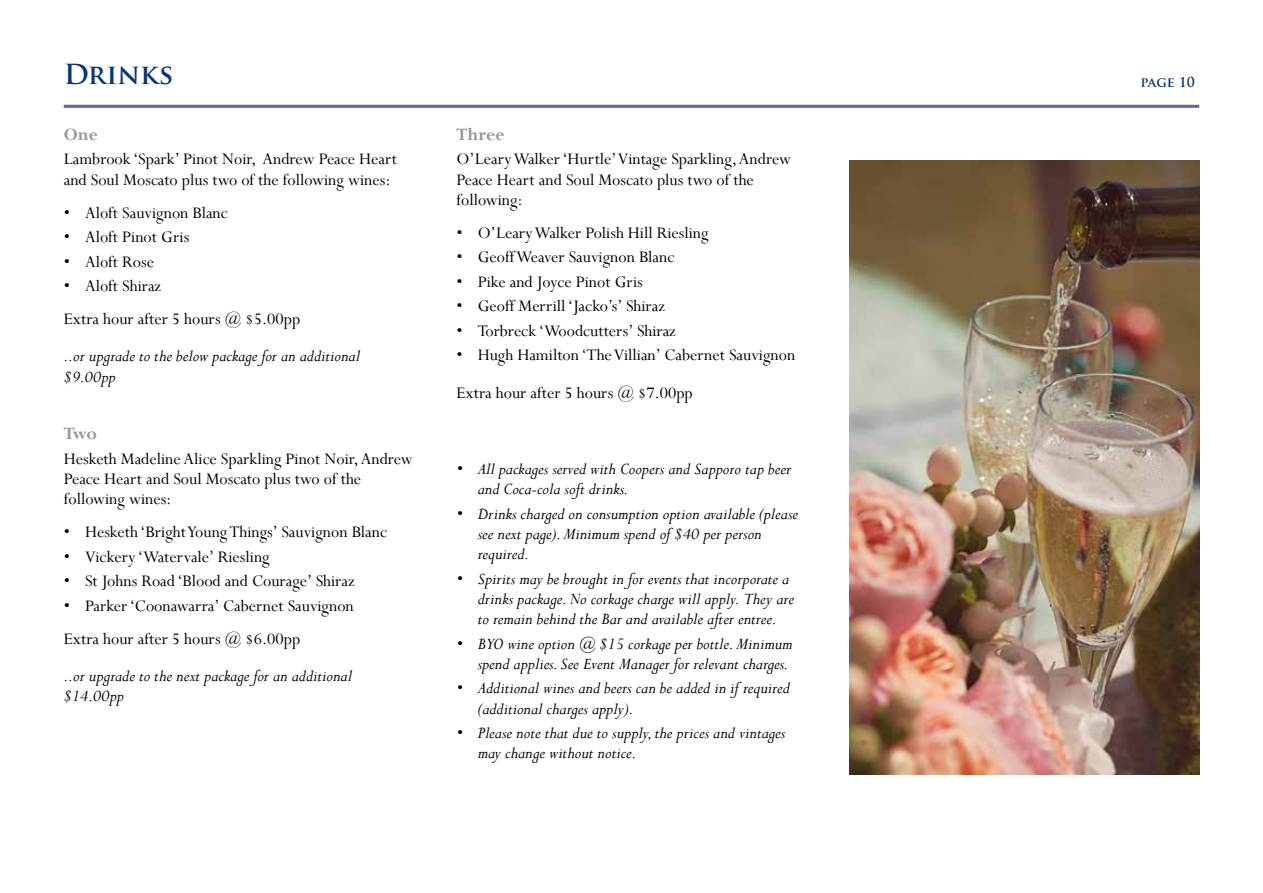
<style>
.page{position:relative;width:1263px;height:893px;background:#fff}
.page>*{position:absolute;margin:0;border:0;box-sizing:border-box;transform-origin:0 0}
.t1{font:700 27px "Trajan Pro";color:#06357a}
.t2{font:700 19.5px "Perpetua";color:#939598}
.t3{font:18px/20.2px "Perpetua";color:#000}
.t4{font:italic 18px/20.2px "Perpetua";color:#000}
.t5{font:700 13.5px "Trajan Pro";color:#06357a}
</style>
<div class="page">
<img style="left:849px;top:161px;width:350px;height:614px">
<hr style="left:64px;top:105px;width:1135px;height:3px;background:#5e67af">
<h1 class="t1" style="left:64px;top:57px;width:111px">Drinks</h1>
<p class="t2" style="left:64px;top:122px;width:36px">One</p>
<p class="t3" style="left:64px;top:149px;width:335px">Lambrook ‘Spark’ Pinot Noir, Andrew Peace Heart and Soul Moscato plus two of the following wines:</p>
<p class="t3" style="left:64px;top:202px;width:165px">• Aloft Sauvignon Blanc</p>
<p class="t3" style="left:64px;top:226px;width:127px">• Aloft Pinot Gris</p>
<p class="t3" style="left:64px;top:251px;width:92px">• Aloft Rose</p>
<p class="t3" style="left:64px;top:269px;width:238px;line-height:33px">• Aloft Shiraz<br>Extra hour after 5 hours @ $5.00pp</p>
<p class="t4" style="left:64px;top:345px;width:298px">..or upgrade to the below package for an additional $9.00pp</p>
<p class="t2" style="left:64px;top:421px;width:35px">Two</p>
<p class="t3" style="left:64px;top:448px;width:351px">Hesketh Madeline Alice Sparkling Pinot Noir, Andrew<br>Peace Heart and Soul Moscato plus two of the following wines:</p>
<p class="t3" style="left:64px;top:521px;width:325px">• Hesketh ‘Bright Young Things’ Sauvignon Blanc</p>
<p class="t3" style="left:64px;top:546px;width:207px">• Vickery ‘Watervale’ Riesling</p>
<p class="t3" style="left:64px;top:570px;width:292px">• St Johns Road ‘Blood and Courage’ Shiraz</p>
<p class="t3" style="left:64px;top:589px;width:292px;line-height:33px">• Parker ‘Coonawarra’ Cabernet Sauvignon<br>Extra hour after 5 hours @ $6.00pp</p>
<p class="t4" style="left:64px;top:665px;width:290px">..or upgrade to the next package for an additional $14.00pp</p>
<p class="t2" style="left:456px;top:122px;width:50px">Three</p>
<p class="t3" style="left:456px;top:149px;width:336px">O’Leary Walker ‘Hurtle’ Vintage Sparkling, Andrew<br>Peace Heart and Soul Moscato plus two of the following:</p>
<p class="t3" style="left:456px;top:222px;width:254px">• O’Leary Walker Polish Hill Riesling</p>
<p class="t3" style="left:456px;top:247px;width:219px">• Geoff Weaver Sauvignon Blanc</p>
<p class="t3" style="left:456px;top:271px;width:188px">• Pike and Joyce Pinot Gris</p>
<p class="t3" style="left:456px;top:296px;width:210px">• Geoff Merrill ‘Jacko’s’ Shiraz</p>
<p class="t3" style="left:456px;top:320px;width:221px">• Torbreck ‘Woodcutters’ Shiraz</p>
<p class="t3" style="left:456px;top:336px;width:340px;line-height:37.2px">• Hugh Hamilton ‘The Villian’ Cabernet Sauvignon<br>Extra hour after 5 hours @ $7.00pp</p>
<p class="t4" style="left:478px;top:458px;width:315px;text-indent:-21px">• All packages served with Coopers and Sapporo tap beer and Coca-cola soft drinks.</p>
<p class="t4" style="left:478px;top:503px;width:322px;text-indent:-21px">• Drinks charged on consumption option available (please see next page). Minimum spend of $40 per person required.</p>
<p class="t4" style="left:478px;top:568px;width:318px;text-indent:-21px">• Spirits may be brought in for events that incorporate a drinks package. No corkage charge will apply. They are to remain behind the Bar and available after entree.</p>
<p class="t4" style="left:456px;top:633px;width:338px;text-align:right">• BYO wine option @ $15 corkage per bottle. Minimum spend applies. See Event Manager for relevant charges.</p>
<p class="t4" style="left:478px;top:677px;width:314px;text-indent:-21px">• Additional wines and beers can be added in if required (additional charges apply).</p>
<p class="t4" style="left:478px;top:722px;width:309px;text-indent:-21px">• Please note that due to supply, the prices and vintages may change without notice.</p>
<p class="t5" style="left:1140px;top:73px;width:56px">page 10</p>
</div>
